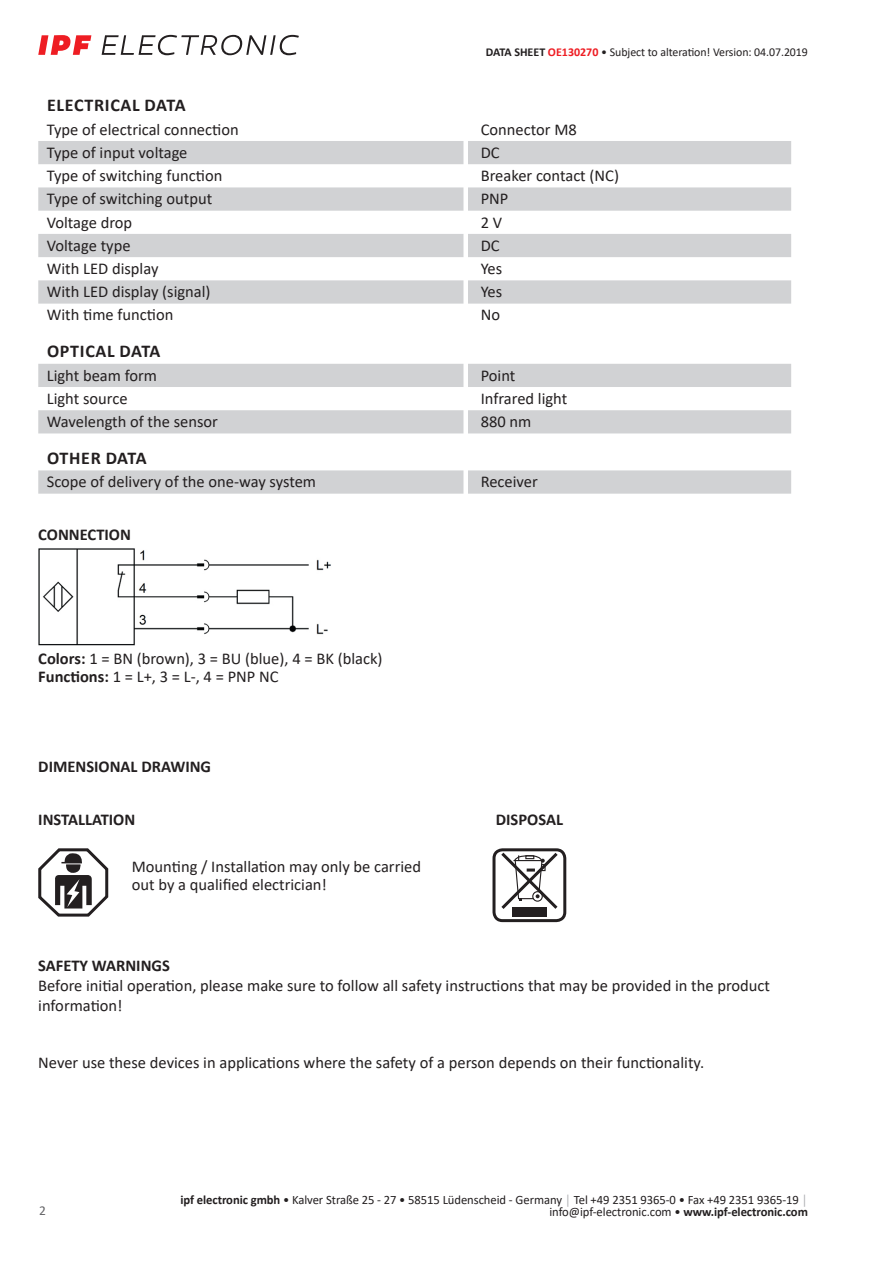
<style>
.page{position:relative;width:893px;height:1263px;background:#fff}
.page>*{position:absolute;margin:0;border:0;box-sizing:border-box;transform-origin:0 0}
.t1{font:700 18px "Calibri";letter-spacing:.04em;color:#231f20}
.t2{font:700 18px "Calibri";letter-spacing:.015em;color:#231f20}
.t3{font:16.5px/18px "Calibri";color:#231f20}
.t4{font:700 16.5px "Calibri";color:#231f20}
.t5{font:13.5px "Calibri";color:#636366}
.t6{font:12.75px/12.6px "Calibri";letter-spacing:-.005em;color:#231f20;text-align:right}
.t7{font:12px "Calibri";letter-spacing:-.005em;color:#231f20}
.s1{font-weight:700}
.s2{font-weight:700;color:#ee1d23}
.s3{color:#a8a9ad}
</style>
<div class="page">
<svg style="left:102px;top:35px;width:197px;height:20px"></svg>
<svg style="left:38px;top:35px;width:53px;height:20px"></svg>
<svg style="left:38px;top:141px;width:753px;height:163px;fill:#d1d2d4"></svg>
<svg style="left:38px;top:364px;width:753px;height:69px;fill:#d1d2d4"></svg>
<svg style="left:38px;top:470px;width:753px;height:24px;background:#d2d3d5"></svg>
<img style="left:38px;top:548px;width:293px;height:98px">
<svg style="left:38px;top:848px;width:71px;height:69px"></svg>
<div style="left:492px;top:848px;width:74px;height:74px;border:3px solid #231f20;border-radius:9px"></div>
<div style="left:512px;top:907px;width:35px;height:9px;background:#231f20"></div>
<svg style="left:498px;top:849px;width:63px;height:60px"></svg>
<p class="t7" style="left:486px;top:44px;width:324px"><span class="s1">DATA SHEET</span> <span class="s2">OE130270</span> • Subject to alteration! Version: 04.07.2019</p>
<p class="t1" style="left:47px;top:93px;width:140px">ELECTRICAL DATA</p>
<p class="t3" style="left:47px;top:120px;width:193px">Type of electrical connection</p>
<p class="t3" style="left:481px;top:120px;width:98px">Connector M8</p>
<p class="t3" style="left:47px;top:143px;width:142px">Type of input voltage</p>
<p class="t3" style="left:481px;top:143px;width:20px">DC</p>
<p class="t3" style="left:47px;top:166px;width:177px">Type of switching function</p>
<p class="t3" style="left:481px;top:166px;width:140px">Breaker contact (NC)</p>
<p class="t3" style="left:47px;top:189px;width:167px">Type of switching output</p>
<p class="t3" style="left:481px;top:189px;width:29px">PNP</p>
<p class="t3" style="left:47px;top:213px;width:87px">Voltage drop</p>
<p class="t3" style="left:481px;top:213px;width:23px">2V</p>
<p class="t3" style="left:47px;top:236px;width:85px">Voltage type</p>
<p class="t3" style="left:481px;top:236px;width:20px">DC</p>
<p class="t3" style="left:47px;top:259px;width:113px">With LED display</p>
<p class="t3" style="left:481px;top:259px;width:23px">Yes</p>
<p class="t3" style="left:47px;top:282px;width:165px">With LED display (signal)</p>
<p class="t3" style="left:481px;top:282px;width:23px">Yes</p>
<p class="t3" style="left:47px;top:306px;width:128px">With time function</p>
<p class="t3" style="left:481px;top:306px;width:21px">No</p>
<p class="t1" style="left:47px;top:339px;width:115px">OPTICAL DATA</p>
<p class="t3" style="left:47px;top:366px;width:112px">Light beam form</p>
<p class="t3" style="left:481px;top:366px;width:36px">Point</p>
<p class="t3" style="left:47px;top:389px;width:82px">Light source</p>
<p class="t3" style="left:481px;top:389px;width:88px">Infrared light</p>
<p class="t3" style="left:47px;top:412px;width:173px">Wavelength of the sensor</p>
<p class="t3" style="left:481px;top:412px;width:52px">880 nm</p>
<p class="t2" style="left:47px;top:445px;width:101px">OTHER DATA</p>
<p class="t3" style="left:47px;top:472px;width:271px">Scope of delivery of the one-way system</p>
<p class="t3" style="left:481px;top:472px;width:59px">Receiver</p>
<p class="t4" style="left:38px;top:523px;width:94px">CONNECTION</p>
<p class="t3" style="left:38px;top:649px;width:346px"><span class="s1">Colors:</span> 1 = BN (brown), 3 = BU (blue), 4 = BK (black)<br><span class="s1">Functions:</span> 1 = L+, 3 = L-, 4 = PNP NC</p>
<p class="t4" style="left:38px;top:754px;width:174px">DIMENSIONAL DRAWING</p>
<p class="t4" style="left:38px;top:807px;width:99px">INSTALLATION</p>
<p class="t4" style="left:496px;top:807px;width:69px">DISPOSAL</p>
<p class="t3" style="left:132px;top:857px;width:291px">Mounting / Installation may only be carried out by a qualified electrician!</p>
<p class="t4" style="left:38px;top:954px;width:133px">SAFETY WARNINGS</p>
<p class="t3" style="left:38px;top:975px;width:733px;line-height:19.8px">Before initial operation, please make sure to follow all safety instructions that may be provided in the product information!</p>
<p class="t3" style="left:38px;top:1053px;width:667px">Never use these devices in applications where the safety of a person depends on their functionality.</p>
<p class="t5" style="left:39px;top:1201px;width:8px">2</p>
<p class="t6" style="left:180px;top:1193px;width:629px"><span class="s1">ipf electronic gmbh</span> • Kalver Straße 25 - 27 • 58515 Lüdenscheid - Germany <span class="s3">│</span> Tel +49 2351 9365-0 • Fax +49 2351 9365-19 <span class="s3">│ </span>info@ipf-electronic.com • <span class="s1">www.ipf-electronic.com</span></p>
</div>
